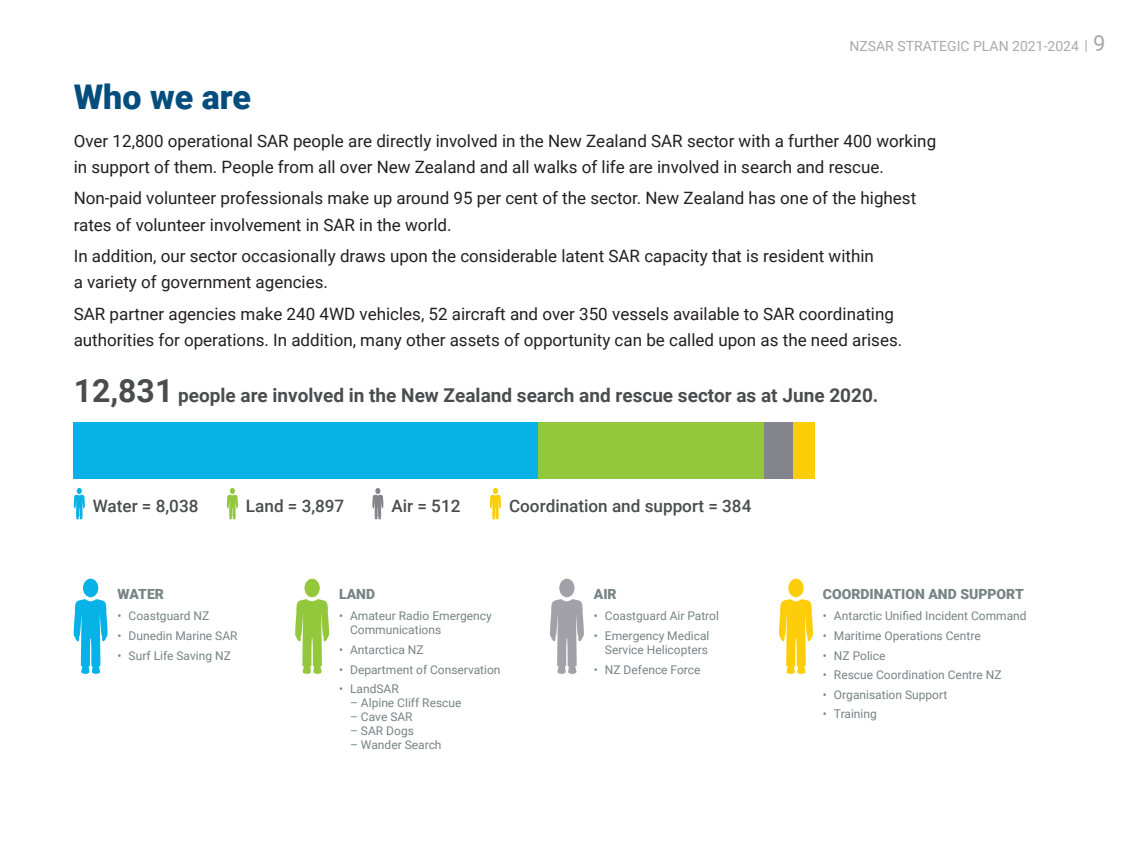
<style>
.page{position:relative;width:1134px;height:851px;background:#fff}
.page>*{position:absolute;margin:0;border:0;box-sizing:border-box;transform-origin:0 0}
.body_head{font:900 34px "Roboto";color:#044d7c}
.bullet_text{font:700 19px "Roboto";color:#4b4c4d}
.bullet_text-2{font:500 17.2px "Roboto";color:#4b4c4d}
.body_text{font:17px/26px "Roboto";color:#231f20}
.t1{font:900 14px "Roboto";color:#778385}
.t2{font:14px "Roboto";color:#a8a9ad}
.t3{font:12px/14px "Roboto";color:#778385}
.s1{font-size:22px}
.s2{font-size:32px}
</style>
<div class="page">
<div style="left:793px;top:421px;width:22px;height:57px;background:#fdcd09"></div>
<div style="left:763px;top:421px;width:30px;height:57px;background:#83848c"></div>
<div style="left:538px;top:421px;width:225px;height:57px;background:#94c83c"></div>
<div style="left:74px;top:421px;width:464px;height:57px;background:#07b2e7"></div>
<svg style="left:73px;top:488px;width:12px;height:31px"></svg>
<svg style="left:226px;top:488px;width:12px;height:31px"></svg>
<svg style="left:372px;top:488px;width:12px;height:31px"></svg>
<svg style="left:490px;top:488px;width:11px;height:31px"></svg>
<div style="left:83px;top:578px;width:15px;height:19px;background:#07b2e7;border-radius:50%"></div>
<svg style="left:73px;top:599px;width:35px;height:75px"></svg>
<div style="left:304px;top:578px;width:16px;height:19px;background:#94c83c;border-radius:50%"></div>
<svg style="left:295px;top:599px;width:35px;height:75px"></svg>
<div style="left:559px;top:578px;width:15px;height:19px;background:#a1a1a7;border-radius:50%"></div>
<svg style="left:550px;top:599px;width:34px;height:75px"></svg>
<div style="left:788px;top:578px;width:16px;height:19px;background:#fdcd09;border-radius:50%"></div>
<svg style="left:779px;top:599px;width:34px;height:75px"></svg>
<p class="t2" style="left:849px;top:37px;width:258px">NZSAR STRATEGIC PLAN 2021-2024 | <span class="s1">9</span></p>
<p class="body_head" style="left:74px;top:73px;width:179px">Who we are</p>
<p class="body_text" style="left:74px;top:127px;width:864px">Over 12,800 operational SAR people are directly involved in the New Zealand SAR sector with a further 400 working in support of them. People from all over New Zealand and all walks of life are involved in search and rescue.</p>
<p class="body_text" style="left:74px;top:185px;width:844px">Non-paid volunteer professionals make up around 95 per cent of the sector. New Zealand has one of the highest rates of volunteer involvement in SAR in the world.</p>
<p class="body_text" style="left:74px;top:242px;width:802px">In addition, our sector occasionally draws upon the considerable latent SAR capacity that is resident within a variety of government agencies.</p>
<p class="body_text" style="left:74px;top:300px;width:830px">SAR partner agencies make 240 4WD vehicles, 52 aircraft and over 350 vessels available to SAR coordinating authorities for operations. In addition, many other assets of opportunity can be called upon as the need arises.</p>
<p class="bullet_text" style="left:74px;top:382px;width:806px"><span class="s2">12,831</span> people are involved in the New Zealand search and rescue sector as at June 2020.</p>
<p class="bullet_text-2" style="left:93px;top:493px;width:107px">Water = 8,038</p>
<p class="bullet_text-2" style="left:246px;top:493px;width:100px">Land = 3,897</p>
<p class="bullet_text-2" style="left:391px;top:493px;width:70px">Air = 512</p>
<p class="bullet_text-2" style="left:509px;top:493px;width:244px">Coordination and support = 384</p>
<p class="t1" style="left:118px;top:584px;width:48px">WATER</p>
<p class="t3" style="left:118px;top:608px;width:93px">• Coastguard NZ</p>
<p class="t3" style="left:118px;top:628px;width:122px">• Dunedin Marine SAR</p>
<p class="t3" style="left:118px;top:647px;width:115px">• Surf Life Saving NZ</p>
<p class="t1" style="left:339px;top:584px;width:38px">LAND</p>
<p class="t3" style="left:350px;top:608px;width:143px;text-indent:-11px">• Amateur Radio Emergency<br>Communications</p>
<p class="t3" style="left:339px;top:642px;width:86px">• Antarctica NZ</p>
<p class="t3" style="left:339px;top:661px;width:163px">• Department of Conservation</p>
<p class="t3" style="left:339px;top:681px;width:61px">• LandSAR</p>
<p class="t3" style="left:350px;top:695px;width:113px">– Alpine Cliff Rescue</p>
<p class="t3" style="left:350px;top:709px;width:64px">– Cave SAR</p>
<p class="t3" style="left:350px;top:723px;width:65px">– SAR Dogs</p>
<p class="t3" style="left:350px;top:737px;width:93px">– Wander Search</p>
<p class="t1" style="left:594px;top:584px;width:24px">AIR</p>
<p class="t3" style="left:594px;top:608px;width:127px">• Coastguard Air Patrol</p>
<p class="t3" style="left:594px;top:628px;width:117px;text-align:right">• Emergency Medical<br>Service Helicopters</p>
<p class="t3" style="left:594px;top:661px;width:108px">• NZ Defence Force</p>
<p class="t1" style="left:823px;top:584px;width:202px">COORDINATION AND SUPPORT</p>
<p class="t3" style="left:823px;top:608px;width:205px">• Antarctic Unified Incident Command</p>
<p class="t3" style="left:823px;top:628px;width:160px">• Maritime Operations Centre</p>
<p class="t3" style="left:823px;top:647px;width:64px">• NZ Police</p>
<p class="t3" style="left:823px;top:667px;width:180px">• Rescue Coordination Centre NZ</p>
<p class="t3" style="left:823px;top:686px;width:126px">• Organisation Support</p>
<p class="t3" style="left:823px;top:706px;width:55px">• Training</p>
</div>
